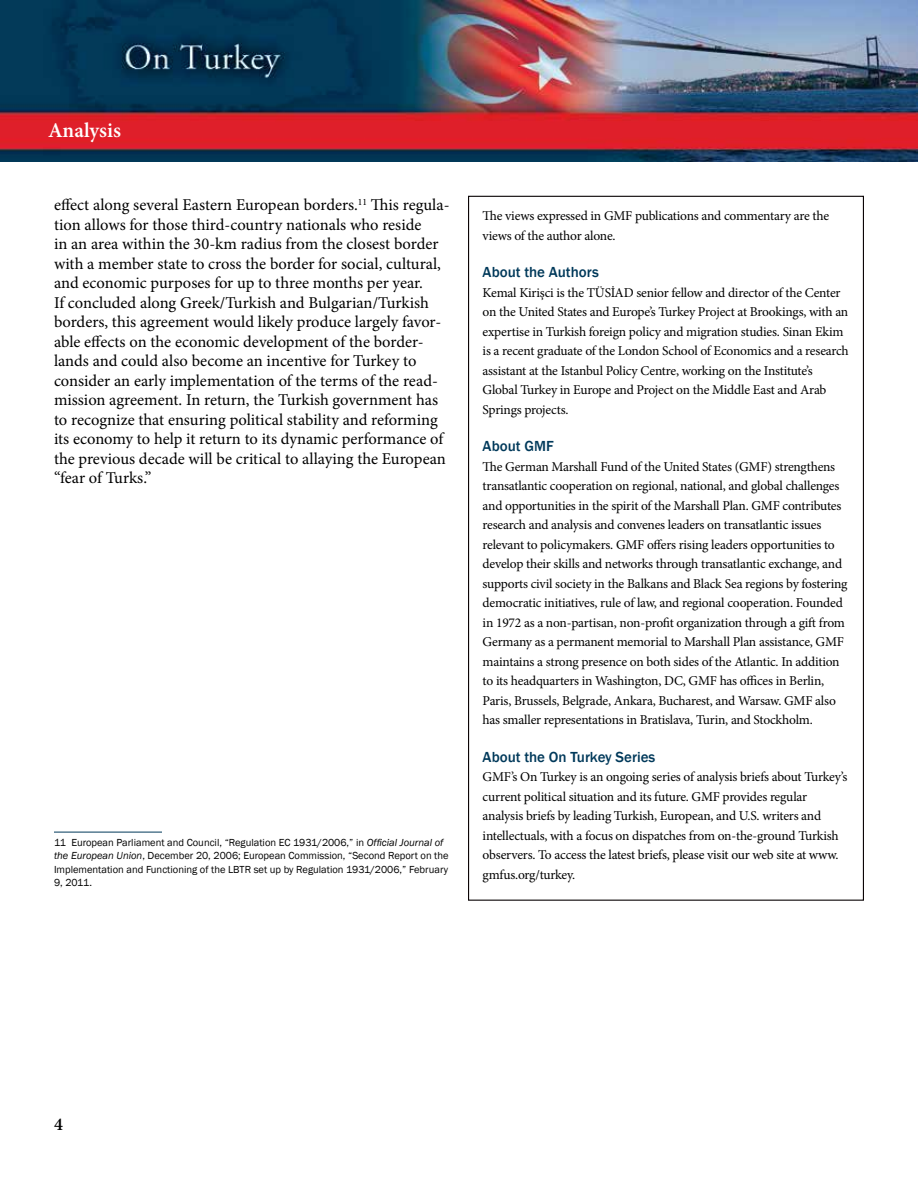
<style>
.page{position:relative;width:918px;height:1188px;background:#fff}
.page>*{position:absolute;margin:0;border:0;box-sizing:border-box;transform-origin:0 0}
.t1{font:600 21px "Minion Pro";color:#fff}
.t2{font:600 18px "Minion Pro";color:#000}
.t3{font:16.5px/19.5px "Minion Pro";color:#000}
.t4{font:500 15px "Franklin Gothic";color:#00395a}
.t5{font:13.5px/19.5px "Minion Pro";letter-spacing:-.015em;color:#000}
.t6{font:10.5px/13.5px "Franklin Gothic";color:#000}
.s1{font-style:italic}
</style>
<div class="page">
<img style="left:0;top:0;width:918px;height:162px">
<hr style="left:54px;top:832px;width:108px;height:1px;background:#00395a">
<h1 class="t1" style="left:48px;top:116px;width:75px">Analysis</h1>
<p class="t3" style="left:54px;top:195px;width:397px">effect along several Eastern European borders.<sup>11</sup> This regula&shy;tion allows for those third-country nationals who reside<br>in an area within the 30-km radius from the closest border with a member state to cross the border for social, cultural, and economic purposes for up to three months per year.<br>If concluded along Greek/Turkish and Bulgarian/Turkish borders, this agreement would likely produce largely favor&shy;able effects on the economic development of the border&shy;lands and could also become an incentive for Turkey to consider an early implementation of the terms of the read&shy;mission agreement. In return, the Turkish government has to recognize that ensuring political stability and reforming its economy to help it return to its dynamic performance of the previous decade will be critical to allaying the European “fear of Turks.”</p>
<p class="t6" style="left:54px;top:836px;width:396px">11 European Parliament and Council, “Regulation EC 1931/2006,” in <span class="s1">Official Journal of the European Union</span>, December 20, 2006; European Commission, “Second Report on the Implementation and Functioning of the LBTR set up by Regulation 1931/2006,” February 9, 2011.</p>
<p class="t5" style="left:483px;top:206px;width:348px">The views expressed in GMF publications and commentary are the views of the author alone.</p>
<p class="t4" style="left:483px;top:263px;width:118px">About the Authors</p>
<p class="t5" style="left:483px;top:283px;width:368px">Kemal Kirişci is the TÜSİAD senior fellow and director of the Center on the United States and Europe’s Turkey Project at Brookings, with an expertise in Turkish foreign policy and migration studies. Sinan Ekim is a recent graduate of the London School of Economics and a research assistant at the Istanbul Policy Centre, working on the Institute’s Global Turkey in Europe and Project on the Middle East and Arab Springs projects.</p>
<p class="t4" style="left:483px;top:437px;width:73px">About GMF</p>
<p class="t5" style="left:483px;top:457px;width:367px">The German Marshall Fund of the United States (GMF) strengthens transatlantic cooperation on regional, national, and global challenges and opportunities in the spirit of the Marshall Plan. GMF contributes research and analysis and convenes leaders on transatlantic issues relevant to policymakers. GMF offers rising leaders opportunities to develop their skills and networks through transatlantic exchange, and supports civil society in the Balkans and Black Sea regions by fostering democratic initiatives, rule of law, and regional cooperation. Founded in 1972 as a non-partisan, non-profit organization through a gift from Germany as a permanent memorial to Marshall Plan assistance, GMF maintains a strong presence on both sides of the Atlantic. In addition to its headquarters in Washington, DC, GMF has offices in Berlin, Paris, Brussels, Belgrade, Ankara, Bucharest, and Warsaw. GMF also has smaller representations in Bratislava, Turin, and Stockholm.</p>
<p class="t4" style="left:483px;top:747px;width:174px">About the On Turkey Series</p>
<p class="t5" style="left:483px;top:767px;width:366px">GMF’s On Turkey is an ongoing series of analysis briefs about Turkey’s current political situation and its future. GMF provides regular analysis briefs by leading Turkish, European, and U.S. writers and intellectuals, with a focus on dispatches from on-the-ground Turkish observers. To access the latest briefs, please visit our web site at www. gmfus.org/turkey.</p>
<h2 class="t2" style="left:54px;top:1111px;width:10px">4</h2>
</div>
